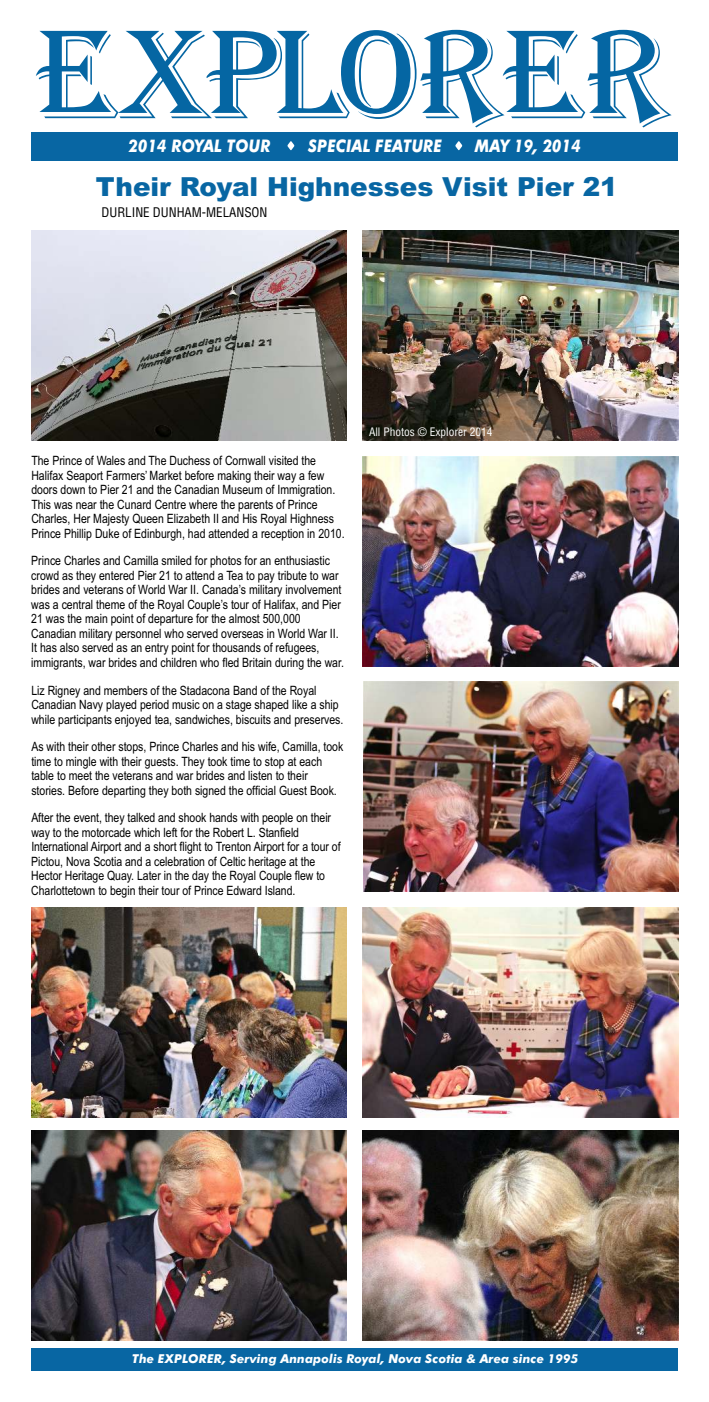
<style>
.page{position:relative;width:709px;height:1402px;background:#fff}
.page>*{position:absolute;margin:0;border:0;box-sizing:border-box;transform-origin:0 0}
.t1{font:130.81px "Algerian";letter-spacing:-.01em;color:#0566a3}
.t2{font:900 26.25px "Arial";color:#0866a3}
.t3{font:italic 700 17.41px "Futura BT";letter-spacing:.01em;color:#fff;scale:.88 1}
.t4{font:12.95px "Switzerland Condensed";color:#000}
.t5{font:12.78px/14.5px "Arial Narrow";color:#000}
.t6{font:italic 700 12.25px "Futura BT";letter-spacing:.01em;color:#fff}
.t7{font:11.38px "Switzerland Condensed";color:#fff}
</style>
<div class="page">
<div style="left:31px;top:132px;width:646px;height:28px;background:#0866a3"></div>
<div style="left:32px;top:1348px;width:646px;height:22px;background:#0866a3"></div>
<svg style="left:287px;top:141px;width:7px;height:9px"></svg>
<svg style="left:455px;top:141px;width:7px;height:9px"></svg>
<img style="left:363px;top:231px;width:315px;height:210px">
<img style="left:31px;top:231px;width:315px;height:210px">
<img style="left:363px;top:1131px;width:315px;height:210px">
<img style="left:31px;top:1131px;width:315px;height:210px">
<img style="left:31px;top:907px;width:315px;height:210px">
<img style="left:363px;top:681px;width:315px;height:210px">
<img style="left:363px;top:907px;width:315px;height:210px">
<img style="left:363px;top:457px;width:315px;height:210px">
<h1 class="t1" style="left:36px;top:2px;width:634px">EXPLORER</h1>
<h3 class="t3" style="left:129px;top:139px;width:163px">2014 ROYAL TOUR</h3>
<h3 class="t3" style="left:308px;top:139px;width:153px">SPECIAL FEATURE</h3>
<h3 class="t3" style="left:475px;top:139px;width:122px">MAY 19, 2014</h3>
<h2 class="t2" style="left:96px;top:178px;width:523px">Their Royal Highnesses Visit Pier 21</h2>
<p class="t4" style="left:102px;top:205px;width:167px">DURLINE DUNHAM-MELANSON</p>
<p class="t5" style="left:31px;top:455px;width:315px">The Prince of Wales and The Duchess of Cornwall visited the Halifax Seaport Farmers’ Market before making their way a few doors down to Pier 21 and the Canadian Museum of Immigration.<br>This was near the Cunard Centre where the parents of Prince Charles, Her Majesty Queen Elizabeth II and His Royal Highness Prince Phillip Duke of Edinburgh, had attended a reception in 2010.</p>
<p class="t5" style="left:31px;top:555px;width:314px">Prince Charles and Camilla smiled for photos for an enthusiastic crowd as they entered Pier 21 to attend a Tea to pay tribute to war brides and veterans of World War II. Canada’s military involvement was a central theme of the Royal Couple’s tour of Halifax, and Pier 21 was the main point of departure for the almost 500,000<br>Canadian military personnel who served overseas in World War II.<br>It has also served as an entry point for thousands of refugees, immigrants, war brides and children who fled Britain during the war.</p>
<p class="t5" style="left:31px;top:684px;width:313px">Liz Rigney and members of the Stadacona Band of the Royal<br>Canadian Navy played period music on a stage shaped like a ship while participants enjoyed tea, sandwiches, biscuits and preserves.</p>
<p class="t5" style="left:31px;top:740px;width:313px">As with their other stops, Prince Charles and his wife, Camilla, took time to mingle with their guests. They took time to stop at each table to meet the veterans and war brides and listen to their stories. Before departing they both signed the official Guest Book.</p>
<p class="t5" style="left:31px;top:812px;width:311px">After the event, they talked and shook hands with people on their way to the motorcade which left for the Robert L. Stanfield International Airport and a short flight to Trenton Airport for a tour of Pictou, Nova Scotia and a celebration of Celtic heritage at the Hector Heritage Quay. Later in the day the Royal Couple flew to Charlottetown to begin their tour of Prince Edward Island.</p>
<p class="t7" style="left:369px;top:424px;width:125px">All Photos © Explorer 2014</p>
<p class="t6" style="left:132px;top:1354px;width:447px">The EXPLORER, Serving Annapolis Royal, Nova Scotia &amp; Area since 1995</p>
</div>
